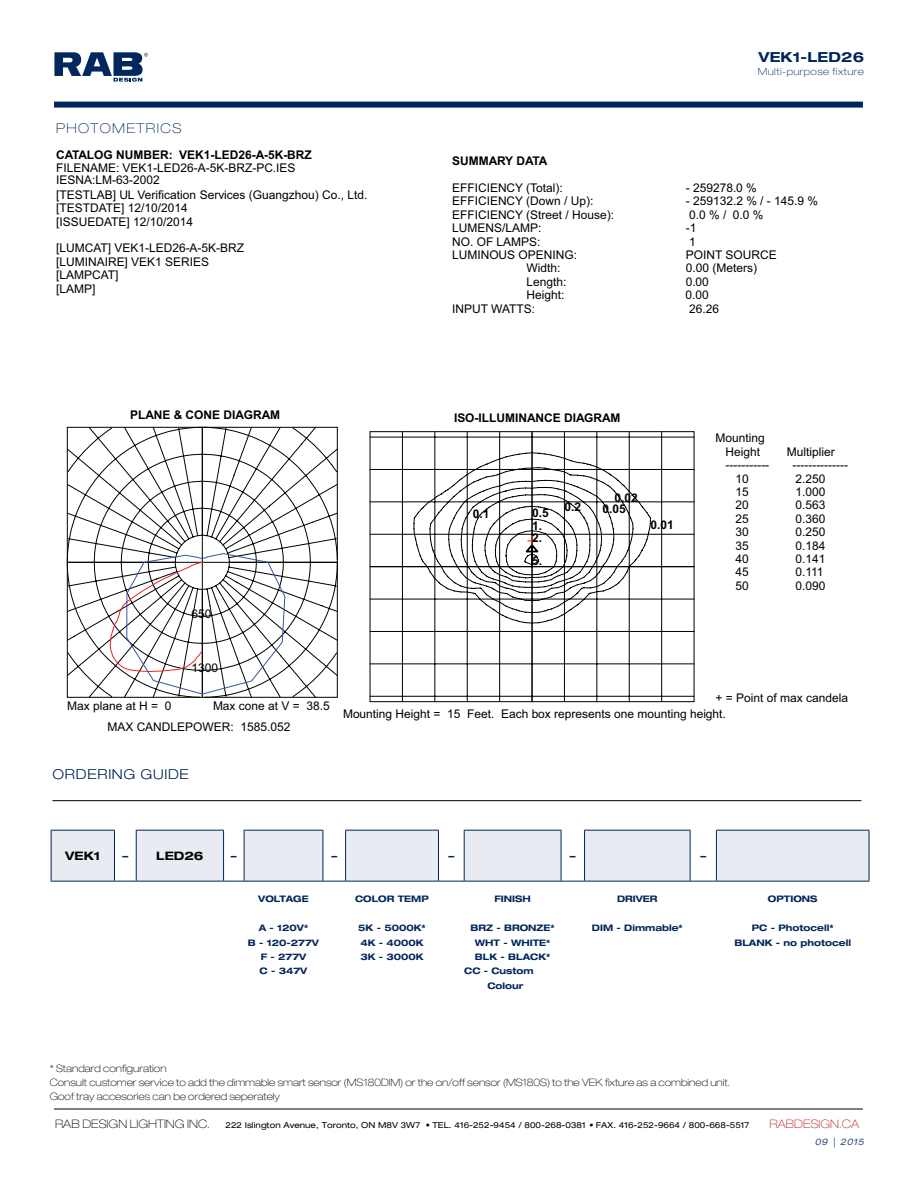
<style>
.page{position:relative;width:918px;height:1188px;background:#fff}
.page>*{position:absolute;margin:0;border:0;box-sizing:border-box;transform-origin:0 0}
.t1{font:700 expanded 13.8px "Helvetica Neue LT Std";letter-spacing:.01em;color:#00255a}
.t2{font:100 expanded 13.5px "Helvetica Neue LT Std";letter-spacing:.1em;color:#00255a}
.t3{font:12px/13.4px "Arial";color:#000}
.t4{font:700 12px/10.8px "Arial";color:#000}
.t5{font:100 expanded 11.7px "Helvetica Neue LT Std";color:#000}
.t6{font:100 expanded 11.7px "Helvetica Neue LT Std";color:#be1f24}
.t7{font:700 expanded 11.7px "Helvetica Neue LT Std";color:#000}
.t8{font:700 expanded 11.7px "Helvetica Neue LT Std";color:#00255a}
.t9{font:100 expanded 10.2px/14.4px "Helvetica Neue LT Std";color:#000}
.t10{font:100 expanded 9.9px "Helvetica Neue LT Std";letter-spacing:.05em;color:#00255a}
.t11{font:700 expanded 9px/14.4px "Helvetica Neue LT Std";color:#00255a;text-align:center}
.t12{font:italic expanded 9px "Helvetica Neue LT Std";letter-spacing:.07em;color:#394f7e}
.t13{font:expanded 8.25px "Helvetica Neue LT Std";color:#000}
.s1{color:#00255a}
.s2{font-weight:700;font-style:italic}
</style>
<div class="page">
<svg style="left:54px;top:52px;width:94px;height:30px"></svg>
<div style="left:54px;top:102px;width:809px;height:6px;background:#00255a"></div>
<hr style="left:53px;top:800px;width:808px;height:1px;background:#000">
<hr style="left:869px;top:831px;width:1px;height:50px;background:#00255a">
<svg style="left:51px;top:830px;width:818px;height:52px"></svg>
<hr style="left:716px;top:881px;width:153px;height:1px;background:#00255a">
<hr style="left:54px;top:1109px;width:809px;height:1px;background:#000">
<svg style="left:67px;top:427px;width:270px;height:270px"></svg>
<svg style="left:110px;top:553px;width:175px;height:142px"></svg>
<div style="left:370px;top:431px;width:324px;height:271px;border:1px solid #000"></div>
<hr style="left:402px;top:432px;width:1px;height:270px;background:#000">
<hr style="left:370px;top:437px;width:324px;height:1px;background:#000">
<hr style="left:435px;top:432px;width:1px;height:270px;background:#000">
<hr style="left:370px;top:469px;width:324px;height:1px;background:#000">
<hr style="left:467px;top:432px;width:1px;height:270px;background:#000">
<hr style="left:370px;top:502px;width:324px;height:1px;background:#000">
<hr style="left:499px;top:432px;width:1px;height:270px;background:#000">
<hr style="left:370px;top:534px;width:324px;height:1px;background:#000">
<hr style="left:532px;top:432px;width:1px;height:270px;background:#000">
<hr style="left:370px;top:566px;width:324px;height:1px;background:#000">
<hr style="left:564px;top:432px;width:1px;height:270px;background:#000">
<hr style="left:370px;top:599px;width:324px;height:1px;background:#000">
<hr style="left:597px;top:432px;width:1px;height:270px;background:#000">
<hr style="left:370px;top:631px;width:324px;height:1px;background:#000">
<hr style="left:629px;top:432px;width:1px;height:270px;background:#000">
<hr style="left:370px;top:664px;width:324px;height:1px;background:#000">
<hr style="left:661px;top:432px;width:1px;height:270px;background:#000">
<hr style="left:370px;top:696px;width:324px;height:1px;background:#000">
<svg style="left:414px;top:453px;width:237px;height:170px"></svg>
<p class="t2" style="left:56px;top:120px;width:127px">PHOTOMETRICS</p>
<p class="t4" style="left:56px;top:150px;width:257px">CATALOG NUMBER: VEK1-LED26-A-5K-BRZ</p>
<p class="t3" style="left:56px;top:162px;width:241px;line-height:11.9px">FILENAME: VEK1-LED26-A-5K-BRZ-PC.IES<br>IESNA:LM-63-2002</p>
<p class="t3" style="left:56px;top:188px;width:313px">[TESTLAB] UL Verification Services (Guangzhou) Co., Ltd. [TESTDATE] 12/10/2014<br>[ISSUEDATE] 12/10/2014</p>
<p class="t3" style="left:56px;top:242px;width:190px">[LUMCAT] VEK1-LED26-A-5K-BRZ [LUMINAIRE] VEK1 SERIES [LAMPCAT]<br>[LAMP]</p>
<p class="t4" style="left:130px;top:409px;width:151px">PLANE &amp; CONE DIAGRAM</p>
<p class="t3" style="left:192px;top:608px;width:21px">650</p>
<p class="t3" style="left:192px;top:662px;width:28px">1300</p>
<p class="t1" style="left:759px;top:49px;width:107px">VEK1-LED26</p>
<p class="t10" style="left:758px;top:66px;width:108px">Multi-purpose fixture</p>
<p class="t4" style="left:452px;top:156px;width:97px">SUMMARY DATA</p>
<p class="t3" style="left:452px;top:181px;width:112px">EFFICIENCY (Total):</p>
<p class="t3" style="left:686px;top:181px;width:73px">- 259278.0 %</p>
<p class="t3" style="left:452px;top:195px;width:143px">EFFICIENCY (Down / Up):</p>
<p class="t3" style="left:686px;top:195px;width:134px">- 259132.2 % / - 145.9 %</p>
<p class="t3" style="left:452px;top:208px;width:163px">EFFICIENCY (Street / House):</p>
<p class="t3" style="left:689px;top:208px;width:76px">0.0 % / 0.0 %</p>
<p class="t3" style="left:452px;top:221px;width:91px">LUMENS/LAMP:</p>
<p class="t3" style="left:686px;top:221px;width:12px">-1</p>
<p class="t3" style="left:452px;top:235px;width:90px">NO. OF LAMPS:</p>
<p class="t3" style="left:689px;top:235px;width:8px">1</p>
<p class="t3" style="left:452px;top:248px;width:127px">LUMINOUS OPENING:</p>
<p class="t3" style="left:686px;top:248px;width:92px">POINT SOURCE</p>
<p class="t3" style="left:526px;top:262px;width:35px">Width:</p>
<p class="t3" style="left:686px;top:262px;width:73px">0.00 (Meters)</p>
<p class="t3" style="left:526px;top:275px;width:41px">Length:</p>
<p class="t3" style="left:686px;top:275px;width:25px">0.00</p>
<p class="t3" style="left:526px;top:289px;width:39px">Height:</p>
<p class="t3" style="left:686px;top:289px;width:25px">0.00</p>
<p class="t3" style="left:452px;top:302px;width:84px">INPUT WATTS:</p>
<p class="t3" style="left:689px;top:302px;width:31px">26.26</p>
<p class="t4" style="left:454px;top:412px;width:168px">ISO-ILLUMINANCE DIAGRAM</p>
<p class="t4" style="left:473px;top:509px;width:18px">0.1</p>
<p class="t4" style="left:532px;top:507px;width:18px;line-height:12.8px">0.5<br>1.</p>
<p class="t4" style="left:532px;top:526px;width:11px;line-height:23.1px">2.<br>5.</p>
<p class="t4" style="left:564px;top:501px;width:18px">0.2</p>
<p class="t4" style="left:603px;top:493px;width:37px;text-indent:12px">0.02<br>0.05</p>
<p class="t4" style="left:650px;top:520px;width:25px">0.01</p>
<p class="t3" style="left:716px;top:432px;width:51px;text-align:center">Mounting<br>Height</p>
<p class="t3" style="left:787px;top:445px;width:49px">Multiplier</p>
<p class="t3" style="left:726px;top:458px;width:45px">-----------</p>
<p class="t3" style="left:792px;top:458px;width:57px">--------------</p>
<p class="t3" style="left:736px;top:472px;width:15px">10</p>
<p class="t3" style="left:795px;top:472px;width:31px">2.250</p>
<p class="t3" style="left:736px;top:485px;width:15px">15</p>
<p class="t3" style="left:795px;top:485px;width:31px">1.000</p>
<p class="t3" style="left:736px;top:499px;width:15px">20</p>
<p class="t3" style="left:795px;top:499px;width:31px">0.563</p>
<p class="t3" style="left:736px;top:512px;width:15px">25</p>
<p class="t3" style="left:795px;top:512px;width:31px">0.360</p>
<p class="t3" style="left:736px;top:525px;width:15px">30</p>
<p class="t3" style="left:795px;top:525px;width:31px">0.250</p>
<p class="t3" style="left:736px;top:539px;width:15px">35</p>
<p class="t3" style="left:795px;top:539px;width:31px">0.184</p>
<p class="t3" style="left:736px;top:552px;width:15px">40</p>
<p class="t3" style="left:795px;top:552px;width:31px">0.141</p>
<p class="t3" style="left:736px;top:566px;width:15px">45</p>
<p class="t3" style="left:795px;top:566px;width:30px">0.111</p>
<p class="t3" style="left:736px;top:579px;width:15px">50</p>
<p class="t3" style="left:795px;top:579px;width:31px">0.090</p>
<p class="t3" style="left:67px;top:699px;width:106px">Max plane at H = 0</p>
<p class="t3" style="left:213px;top:699px;width:118px">Max cone at V = 38.5</p>
<p class="t3" style="left:107px;top:720px;width:184px">MAX CANDLEPOWER: 1585.052</p>
<p class="t3" style="left:716px;top:691px;width:134px">+ = Point of max candela</p>
<p class="t3" style="left:343px;top:707px;width:384px">Mounting Height = 15 Feet. Each box represents one mounting height.</p>
<p class="t2" style="left:53px;top:766px;width:137px">ORDERING GUIDE</p>
<p class="t7" style="left:65px;top:848px;width:37px">VEK1</p>
<p class="t7" style="left:122px;top:848px;width:83px"><span class="s1">–</span> LED26</p>
<p class="t8" style="left:231px;top:848px;width:7px">–</p>
<p class="t8" style="left:331px;top:848px;width:7px">–</p>
<p class="t8" style="left:448px;top:848px;width:7px">–</p>
<p class="t8" style="left:570px;top:848px;width:7px">–</p>
<p class="t8" style="left:700px;top:848px;width:7px">–</p>
<p class="t11" style="left:258px;top:892px;width:52px">VOLTAGE</p>
<p class="t11" style="left:248px;top:920px;width:73px">A - 120V*<br>B - 120-277V<br>F - 277V<br>C - 347V</p>
<p class="t11" style="left:355px;top:892px;width:75px">COLOR TEMP</p>
<p class="t11" style="left:358px;top:920px;width:69px;text-align:left">5K - 5000K*<br>4K - 4000K<br>3K - 3000K</p>
<p class="t11" style="left:494px;top:892px;width:38px">FINISH</p>
<p class="t11" style="left:471px;top:920px;width:85px">BRZ - BRONZE*</p>
<p class="t11" style="left:475px;top:935px;width:77px">WHT - WHITE*</p>
<p class="t11" style="left:475px;top:949px;width:77px">BLK - BLACK*</p>
<p class="t11" style="left:464px;top:964px;width:71px">CC - Custom</p>
<p class="t11" style="left:487px;top:978px;width:38px">Colour</p>
<p class="t11" style="left:617px;top:892px;width:42px">DRIVER</p>
<p class="t11" style="left:592px;top:920px;width:92px">DIM - Dimmable*</p>
<p class="t11" style="left:768px;top:892px;width:51px">OPTIONS</p>
<p class="t11" style="left:734px;top:920px;width:118px">PC - Photocell*<br>BLANK - no photocell</p>
<p class="t9" style="left:50px;top:1061px;width:682px">* Standard configuration<br>Consult customer service to add the dimmable smart sensor (MS180DIM) or the on/off sensor (MS180S) to the VEK fixture as a combined unit.<br>Goof tray accesories can be ordered seperately</p>
<p class="t5" style="left:55px;top:1117px;width:156px">RAB DESIGN LIGHTING INC.</p>
<p class="t13" style="left:226px;top:1120px;width:526px">222 Islington Avenue, Toronto, ON M8V 3W7 • TEL. 416-252-9454 / 800-268-0381 <span class="s2">•</span> FAX. 416-252-9664 / 800-668-5517</p>
<p class="t6" style="left:770px;top:1117px;width:91px">RABDESIGN.CA</p>
<p class="t12" style="left:815px;top:1137px;width:51px">09 | 2015</p>
</div>
